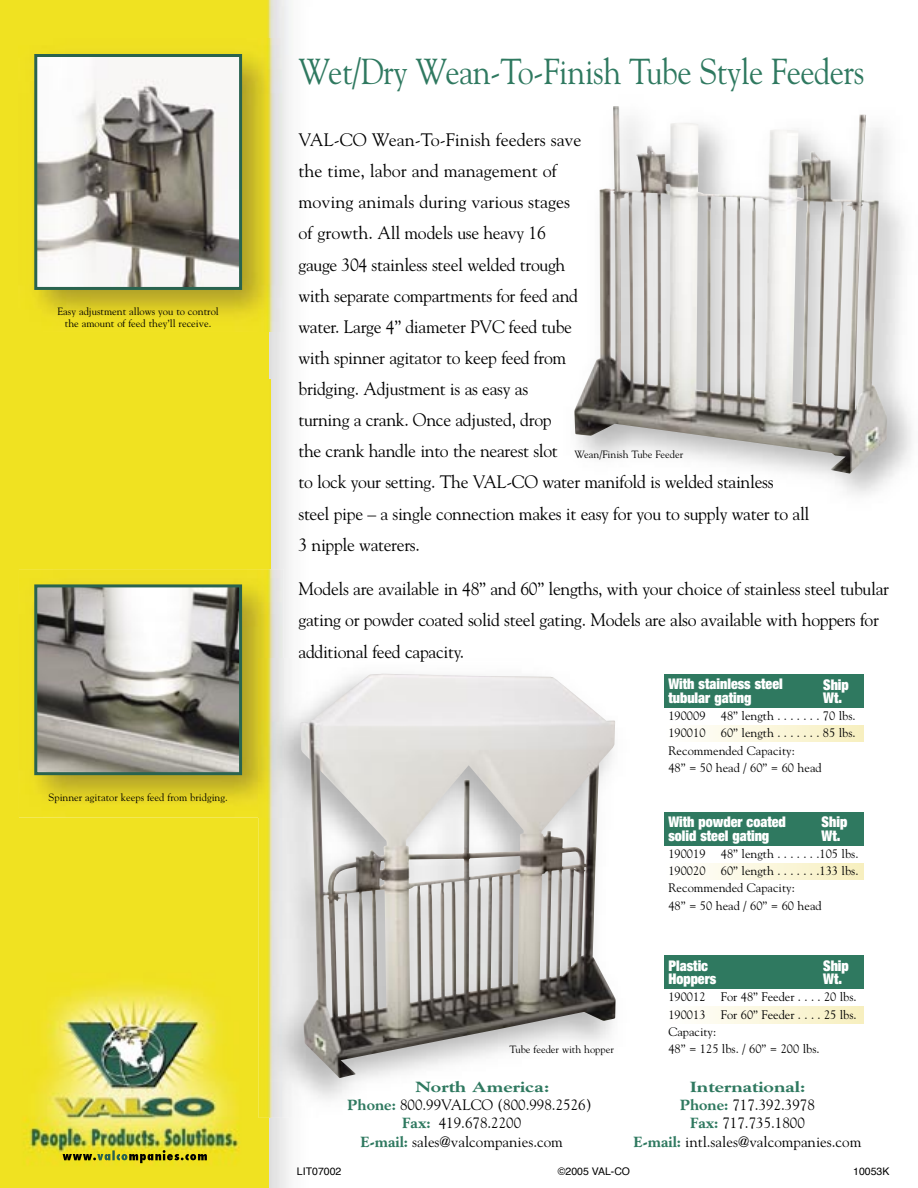
<style>
.page{position:relative;width:918px;height:1188px;background:#fff}
.page>*{position:absolute;margin:0;border:0;box-sizing:border-box;transform-origin:0 0}
.t1{font:36px "Goudy";letter-spacing:-.015em;color:#2f7960;scale:.89 1}
.t2{font:18px/31.2px "Goudy";letter-spacing:-.02em;color:#000}
.t3{font:15px/18px "Goudy";color:#000;text-align:center}
.t4{font:800 15px "Goudy";color:#2f7960;scale:1.25 1}
.t5{font:900 expanded 14.7px/13.5px "Helvetica Neue";color:#fff;scale:.95 1}
.t6{font:12.3px/17.2px "Goudy";color:#000}
.t7{font:10.5px/12.6px "Goudy";color:#000;text-align:center}
.t8{font:10.5px "Helvetica";color:#000}
.s1{font-weight:800;color:#2f7960}
</style>
<div class="page">
<img style="left:0;top:810px;width:270px;height:378px">
<img style="left:664px;top:674px;width:200px;height:350px">
<div style="left:0;top:0;width:54px;height:810px;background:#f0e221"></div>
<img style="left:270px;top:54px;width:21px;height:604px">
<div style="left:54px;top:332px;width:216px;height:237px;background:#f0e221"></div>
<img style="left:54px;top:0;width:237px;height:54px">
<img style="left:19px;top:39px;width:265px;height:293px">
<img style="left:37px;top:57px;width:202px;height:230px">
<hr style="left:34px;top:56px;width:3px;height:232px;background:#29634f">
<hr style="left:36px;top:287px;width:205px;height:3px;background:#29634f">
<hr style="left:239px;top:56px;width:3px;height:232px;background:#29634f">
<hr style="left:36px;top:54px;width:205px;height:3px;background:#29634f">
<img style="left:574px;top:106px;width:313px;height:368px">
<img style="left:259px;top:658px;width:135px;height:460px">
<img style="left:300px;top:674px;width:316px;height:404px">
<img style="left:19px;top:569px;width:265px;height:248px">
<img style="left:259px;top:658px;width:25px;height:159px">
<img style="left:37px;top:587px;width:202px;height:185px">
<hr style="left:34px;top:586px;width:3px;height:188px;background:#29634f">
<hr style="left:36px;top:772px;width:205px;height:3px;background:#29634f">
<hr style="left:239px;top:586px;width:3px;height:188px;background:#29634f">
<hr style="left:36px;top:584px;width:205px;height:3px;background:#29634f">
<div style="left:664px;top:675px;width:199px;height:33px;background:#2f7960"></div>
<div style="left:664px;top:726px;width:199px;height:16px;background:linear-gradient(to right,#fff,#f7efbf)"></div>
<div style="left:664px;top:812px;width:199px;height:34px;background:#2f7960"></div>
<div style="left:664px;top:863px;width:199px;height:17px;background:linear-gradient(to right,#fff,#f7efbf)"></div>
<div style="left:664px;top:956px;width:199px;height:33px;background:#2f7960"></div>
<div style="left:664px;top:1007px;width:199px;height:16px;background:linear-gradient(to right,#fff,#f7efbf)"></div>
<svg style="left:63px;top:1150px;width:144px;height:13px;background:#a9a31b"></svg>
<p class="t7" style="left:57px;top:304px;width:163px">Easy adjustment allows you to control the amount of feed they’ll receive.</p>
<p class="t7" style="left:49px;top:791px;width:181px">Spinner agitator keeps feed from bridging.</p>
<h1 class="t1" style="left:298px;top:49px;width:637px">Wet/Dry Wean-To-Finish Tube Style Feeders</h1>
<p class="t2" style="left:298px;top:124px;width:513px">VAL-CO Wean-To-Finish feeders save<br>the time, labor and management of<br>moving animals during various stages<br>of growth. All models use heavy 16<br>gauge 304 stainless steel welded trough<br>with separate compartments for feed and<br>water. Large 4” diameter PVC feed tube<br>with spinner agitator to keep feed from<br>bridging. Adjustment is as easy as<br>turning a crank. Once adjusted, drop<br>the crank handle into the nearest slot<br>to lock your setting. The VAL-CO water manifold is welded stainless<br>steel pipe – a single connection makes it easy for you to supply water to all 3 nipple waterers.</p>
<p class="t2" style="left:298px;top:573px;width:592px">Models are available in 48” and 60” lengths, with your choice of stainless steel tubular gating or powder coated solid steel gating. Models are also available with hoppers for additional feed capacity.</p>
<p class="t5" style="left:668px;top:677px;width:122px">With stainless steel tubular gating</p>
<p class="t6" style="left:668px;top:707px;width:189px">190009 48” length . . . . . . . 70 lbs.<br>190010 60” length . . . . . . . 85 lbs.<br>Recommended Capacity:<br>48” = 50 head / 60” = 60 head</p>
<p class="t7" style="left:574px;top:447px;width:111px">Wean/Finish Tube Feeder</p>
<p class="t5" style="left:823px;top:677px;width:29px">Ship<br>Wt.</p>
<p class="t7" style="left:510px;top:1043px;width:106px">Tube feeder with hopper</p>
<p class="t4" style="left:415px;top:1078px;width:109px">North America:</p>
<p class="t3" style="left:348px;top:1096px;width:245px"><span class="s1">Phone:</span> 800.99VALCO (800.998.2526)</p>
<p class="t3" style="left:402px;top:1114px;width:121px"><span class="s1">Fax:</span> 419.678.2200</p>
<p class="t3" style="left:361px;top:1132px;width:204px"><span class="s1">E-mail:</span> sales@valcompanies.com</p>
<p class="t5" style="left:668px;top:815px;width:125px">With powder coated solid steel gating</p>
<p class="t6" style="left:668px;top:845px;width:192px">190019 48” length . . . . . . .105 lbs.<br>190020 60” length . . . . . . .133 lbs.<br>Recommended Capacity:<br>48” = 50 head / 60” = 60 head</p>
<p class="t5" style="left:822px;top:815px;width:29px">Ship<br>Wt.</p>
<p class="t5" style="left:668px;top:958px;width:52px">Plastic<br>Hoppers</p>
<p class="t6" style="left:668px;top:988px;width:190px">190012 For 48” Feeder . . . . 20 lbs.<br>190013 For 60” Feeder . . . . 25 lbs.<br>Capacity:<br>48” = 125 lbs. / 60” = 200 lbs.</p>
<p class="t5" style="left:823px;top:959px;width:29px">Ship<br>Wt.</p>
<p class="t3" style="left:634px;top:1078px;width:229px"><span class="s1">International:<br>Phone:</span> 717.392.3978<br><span class="s1">Fax:</span> 717.735.1800<br><span class="s1">E-mail:</span> intl.sales@valcompanies.com</p>
<p class="t8" style="left:297px;top:1164px;width:46px">LIT07002</p>
<p class="t8" style="left:558px;top:1164px;width:74px">©2005 VAL-CO</p>
<p class="t8" style="left:853px;top:1164px;width:38px">10053K</p>
</div>
